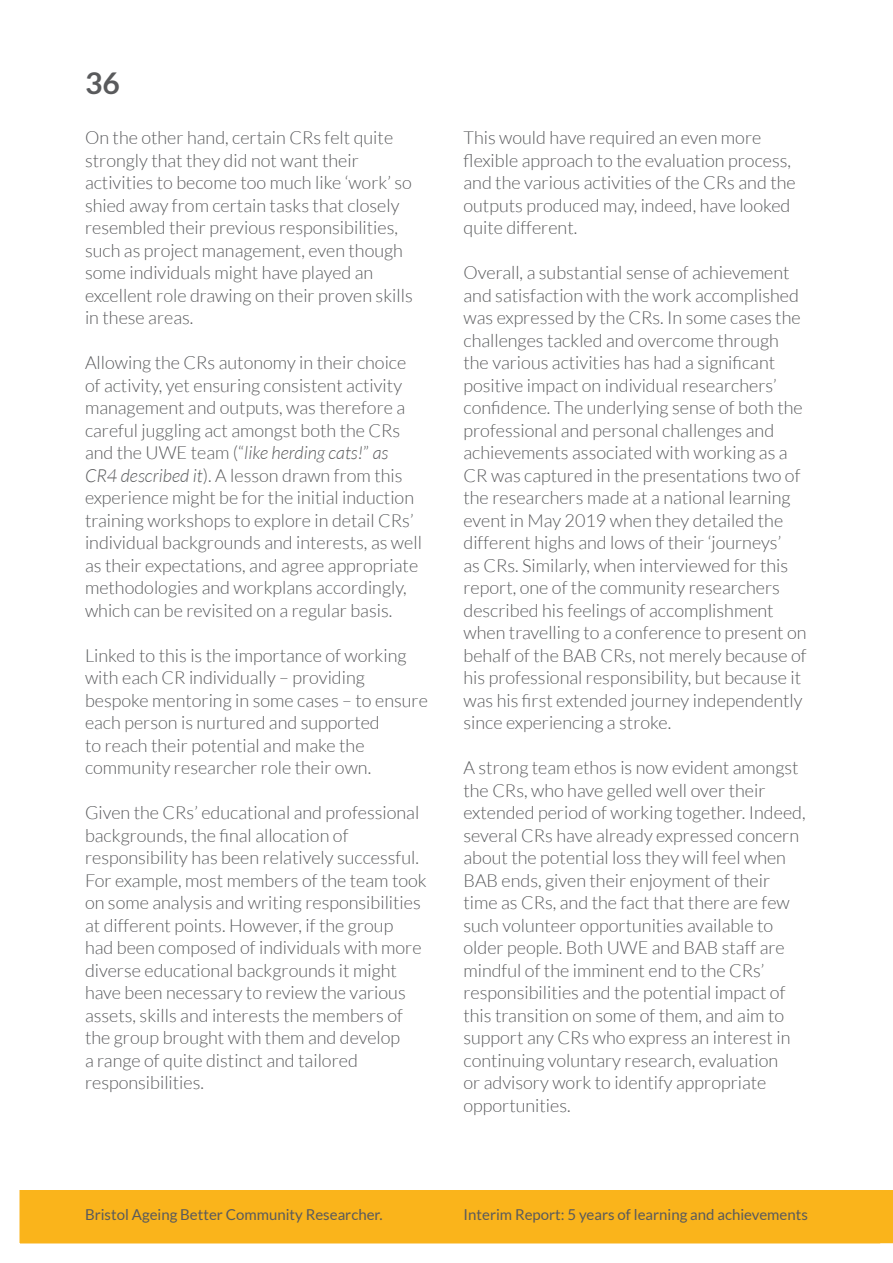
<style>
.page{position:relative;width:893px;height:1263px;background:#fff}
.page>*{position:absolute;margin:0;border:0;box-sizing:border-box;transform-origin:0 0}
.t1{font:700 30px "Lato";color:#595a5c}
.t2{font:300 18px/22.5px "Lato";color:#595a5c}
.t3{font:15px "Lato";color:#595a5c}
.s1{font-style:italic}
</style>
<div class="page">
<div style="left:19px;top:1190px;width:851px;height:54px;background:#fab41b"></div>
<svg style="left:870px;top:1190px;width:23px;height:54px"></svg>
<h1 class="t1" style="left:85px;top:65px;width:36px">36</h1>
<p class="t2" style="left:85px;top:126px;width:329px">On the other hand, certain CRs felt quite strongly that they did not want their activities to become too much like ‘work’ so shied away from certain tasks that closely resembled their previous responsibilities, such as project management, even though some individuals might have played an excellent role drawing on their proven skills in these areas.</p>
<p class="t2" style="left:85px;top:351px;width:338px">Allowing the CRs autonomy in their choice of activity, yet ensuring consistent activity management and outputs, was therefore a careful juggling act amongst both the CRs and the UWE team (“<span class="s1">like herding cats!</span>” <span class="s1">as CR4 described it</span>). A lesson drawn from this experience might be for the initial induction training workshops to explore in detail CRs’ individual backgrounds and interests, as well as their expectations, and agree appropriate methodologies and workplans accordingly, which can be revisited on a regular basis.</p>
<p class="t2" style="left:85px;top:644px;width:344px">Linked to this is the importance of working with each CR individually – providing bespoke mentoring in some cases – to ensure each person is nurtured and supported<br>to reach their potential and make the community researcher role their own.</p>
<p class="t2" style="left:85px;top:801px;width:343px">Given the CRs’ educational and professional backgrounds, the final allocation of responsibility has been relatively successful.<br>For example, most members of the team took on some analysis and writing responsibilities at different points. However, if the group<br>had been composed of individuals with more diverse educational backgrounds it might have been necessary to review the various assets, skills and interests the members of the group brought with them and develop<br>a range of quite distinct and tailored responsibilities.</p>
<p class="t2" style="left:463px;top:126px;width:334px">This would have required an even more flexible approach to the evaluation process, and the various activities of the CRs and the outputs produced may, indeed, have looked quite different.</p>
<p class="t2" style="left:463px;top:261px;width:345px">Overall, a substantial sense of achievement and satisfaction with the work accomplished was expressed by the CRs. In some cases the challenges tackled and overcome through the various activities has had a significant positive impact on individual researchers’ confidence. The underlying sense of both the professional and personal challenges and achievements associated with working as a CR was captured in the presentations two of the researchers made at a national learning event in May 2019 when they detailed the different highs and lows of their ‘journeys’<br>as CRs. Similarly, when interviewed for this report, one of the community researchers described his feelings of accomplishment when travelling to a conference to present on behalf of the BAB CRs, not merely because of his professional responsibility, but because it was his first extended journey independently since experiencing a stroke.</p>
<p class="t2" style="left:463px;top:756px;width:344px">A strong team ethos is now evident amongst the CRs, who have gelled well over their extended period of working together. Indeed, several CRs have already expressed concern about the potential loss they will feel when BAB ends, given their enjoyment of their time as CRs, and the fact that there are few such volunteer opportunities available to older people. Both UWE and BAB staff are mindful of the imminent end to the CRs’ responsibilities and the potential impact of this transition on some of them, and aim to support any CRs who express an interest in continuing voluntary research, evaluation<br>or advisory work to identify appropriate opportunities.</p>
<p class="t3" style="left:85px;top:1206px;width:299px">Bristol Ageing Better Community Researcher.</p>
<p class="t3" style="left:464px;top:1206px;width:346px">Interim Report: 5 years of learning and achievements</p>
</div>
